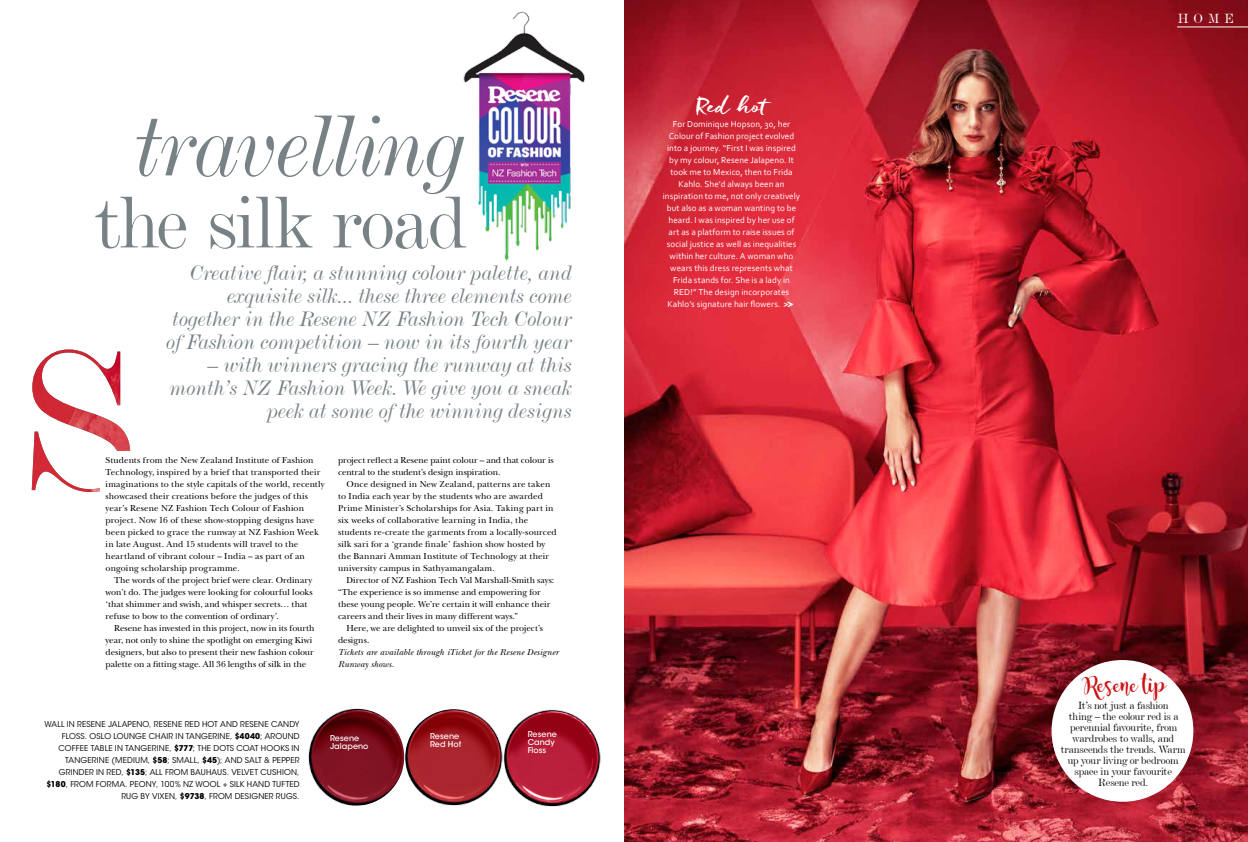
<style>
.page{position:relative;width:1248px;height:842px;background:#fff}
.page>*{position:absolute;margin:0;border:0;box-sizing:border-box;transform-origin:0 0}
.t1{font:italic 90.9px "De Vinne BT";letter-spacing:-.02em;color:#778186}
.t2{font:77px "De Vinne BT";letter-spacing:-.02em;color:#778186}
.t3{font:italic 22px/23px "De Vinne BT";letter-spacing:-.005em;color:#778186;text-align:right}
.t4{font:22px "Freeland";color:#fff}
.t5{font:20px "Freeland";color:#fff}
.t6{font:17px "Magnolia Sky";letter-spacing:-.005em;color:#cd1214}
.t7{font:14px "De Vinne BT";color:#fff}
.t8{font:11px/11px "De Vinne BT";letter-spacing:-.015em;color:#000;text-align:center}
.t9{font:9px/12px "New Baskerville Std";letter-spacing:.005em;color:#000}
.t10{font:9px "Corbel";letter-spacing:.01em;color:#fff}
.t11{font:italic 9px/12px "New Baskerville Std";letter-spacing:.02em;color:#000}
.t12{font:8px/12px "ITC Avant Garde Std";letter-spacing:.015em;color:#000;text-align:right}
.t13{font:500 8px/8px "ITC Avant Garde Std";letter-spacing:.005em;color:#fff}
.s1{font-weight:700}
</style>
<div class="page">
<img style="left:624px;top:0;width:623px;height:842px">
<img style="left:463px;top:11px;width:122px;height:250px">
<img style="left:308px;top:708px;width:293px;height:99px">
<img style="left:32px;top:349px;width:98px;height:143px">
<hr style="left:1176px;top:27px;width:71px;height:1px;background:#fff">
<div style="left:100px;top:451px;width:55px;height:54px;background:#fff"></div>
<div style="left:1051px;top:660px;width:142px;height:142px;background:#fff;border-radius:50%"></div>
<h1 class="t1" style="left:135px;top:90px;width:332px">travelling</h1>
<h2 class="t2" style="left:94px;top:175px;width:373px">the silk road</h2>
<h3 class="t3" style="left:166px;top:261px;width:407px">Creative flair, a stunning colour palette, and exquisite silk... these three elements come together in the Resene NZ Fashion Tech Colour of Fashion competition – now in its fourth year</h3>
<h3 class="t3" style="left:170px;top:353px;width:404px">– with winners gracing the runway at this month’s NZ Fashion Week. We give you a sneak peek at some of the winning designs</h3>
<p class="t9" style="left:106px;top:455px;width:220px">Students from the New Zealand Institute of Fashion Technology, inspired by a brief that transported their imaginations to the style capitals of the world, recently showcased their creations before the judges of this year’s Resene NZ Fashion Tech Colour of Fashion project. Now 16 of these show-stopping designs have been picked to grace the runway at NZ Fashion Week in late August. And 15 students will travel to the heartland of vibrant colour – India – as part of an ongoing scholarship programme.</p>
<p class="t9" style="left:106px;top:574px;width:209px;text-indent:9px">The words of the project brief were clear. Ordinary won’t do. The judges were looking for colourful looks ‘that shimmer and swish, and whisper secrets… that refuse to bow to the convention of ordinary’.</p>
<p class="t9" style="left:106px;top:622px;width:210px;text-indent:9px">Resene has invested in this project, now in its fourth year, not only to shine the spotlight on emerging Kiwi designers, but also to present their new fashion colour palette on a fitting stage. All 36 lengths of silk in the</p>
<p class="t9" style="left:338px;top:454px;width:217px">project reflect a Resene paint colour – and that colour is central to the student’s design inspiration.</p>
<p class="t9" style="left:338px;top:478px;width:220px;text-indent:9px">Once designed in New Zealand, patterns are taken to India each year by the students who are awarded Prime Minister’s Scholarships for Asia. Taking part in six weeks of collaborative learning in India, the students re-create the garments from a locally-sourced silk sari for a ‘grande finale’ fashion show hosted by the Bannari Amman Institute of Technology at their university campus in Sathyamangalam.</p>
<p class="t9" style="left:338px;top:574px;width:218px;text-indent:9px">Director of NZ Fashion Tech Val Marshall-Smith says: “The experience is so immense and empowering for these young people. We’re certain it will enhance their careers and their lives in many different ways.”</p>
<p class="t9" style="left:338px;top:622px;width:206px;text-indent:9px">Here, we are delighted to unveil six of the project’s designs.</p>
<p class="t11" style="left:338px;top:646px;width:222px">Tickets are available through iTicket for the Resene Designer<br>Runway shows.</p>
<p class="t12" style="left:44px;top:719px;width:256px">WALL IN RESENE JALAPENO, RESENE RED HOT AND RESENE CANDY FLOSS. OSLO LOUNGE CHAIR IN TANGERINE, <span class="s1">$4040</span>; AROUND COFFEE TABLE IN TANGERINE, <span class="s1">$777</span>; THE DOTS COAT HOOKS IN TANGERINE (MEDIUM, <span class="s1">$58</span>; SMALL, <span class="s1">$45</span>); AND SALT &amp; PEPPER GRINDER IN RED, <span class="s1">$135</span>; ALL FROM BAUHAUS. VELVET CUSHION, <span class="s1">$180</span>, FROM FORMA. PEONY, 100% NZ WOOL + SILK HAND TUFTED RUG BY VIXEN, <span class="s1">$9738</span>, FROM DESIGNER RUGS.</p>
<p class="t13" style="left:330px;top:734px;width:40px">Resene<br>Jalapeno</p>
<p class="t13" style="left:527px;top:730px;width:31px">Resene<br>Candy<br>Floss</p>
<p class="t13" style="left:430px;top:732px;width:33px">Resene<br>Red Hot</p>
<h3 class="t4" style="left:695px;top:92px;width:73px">Red hot</h3>
<p class="t10" style="left:672px;top:119px;width:119px">For Dominique Hopson, 30, her</p>
<p class="t10" style="left:668px;top:131px;width:127px">Colour of Fashion project evolved</p>
<p class="t10" style="left:667px;top:143px;width:130px">into a journey. “First I was inspired</p>
<p class="t10" style="left:669px;top:155px;width:126px">by my colour, Resene Jalapeno. It</p>
<p class="t10" style="left:670px;top:167px;width:124px">took me to Mexico, then to Frida</p>
<p class="t10" style="left:678px;top:179px;width:107px">Kahlo. She’d always been an</p>
<p class="t10" style="left:662px;top:191px;width:139px">inspiration to me, not only creatively</p>
<p class="t10" style="left:666px;top:203px;width:131px">but also as a woman wanting to be</p>
<p class="t10" style="left:668px;top:215px;width:128px">heard. I was inspired by her use of</p>
<p class="t10" style="left:668px;top:227px;width:127px">art as a platform to raise issues of</p>
<p class="t10" style="left:666px;top:239px;width:131px">social justice as well as inequalities</p>
<p class="t10" style="left:669px;top:251px;width:125px">within her culture. A woman who</p>
<p class="t10" style="left:670px;top:263px;width:124px">wears this dress represents what</p>
<p class="t10" style="left:673px;top:275px;width:118px">Frida stands for. She is a lady in</p>
<p class="t10" style="left:673px;top:287px;width:117px">RED!” The design incorporates</p>
<p class="t10" style="left:667px;top:299px;width:114px">Kahlo’s signature hair flowers.</p>
<h3 class="t5" style="left:782px;top:291px;width:15px">»</h3>
<h3 class="t7" style="left:1177px;top:10px;width:58px">HOME</h3>
<h3 class="t6" style="left:1086px;top:676px;width:84px">Resene tip</h3>
<p class="t8" style="left:1060px;top:699px;width:126px">It’s not just a fashion<br>thing – the colour red is a perennial favourite, from wardrobes to walls, and transcends the trends. Warm up your living or bedroom space in your favourite<br>Resene red.</p>
</div>
